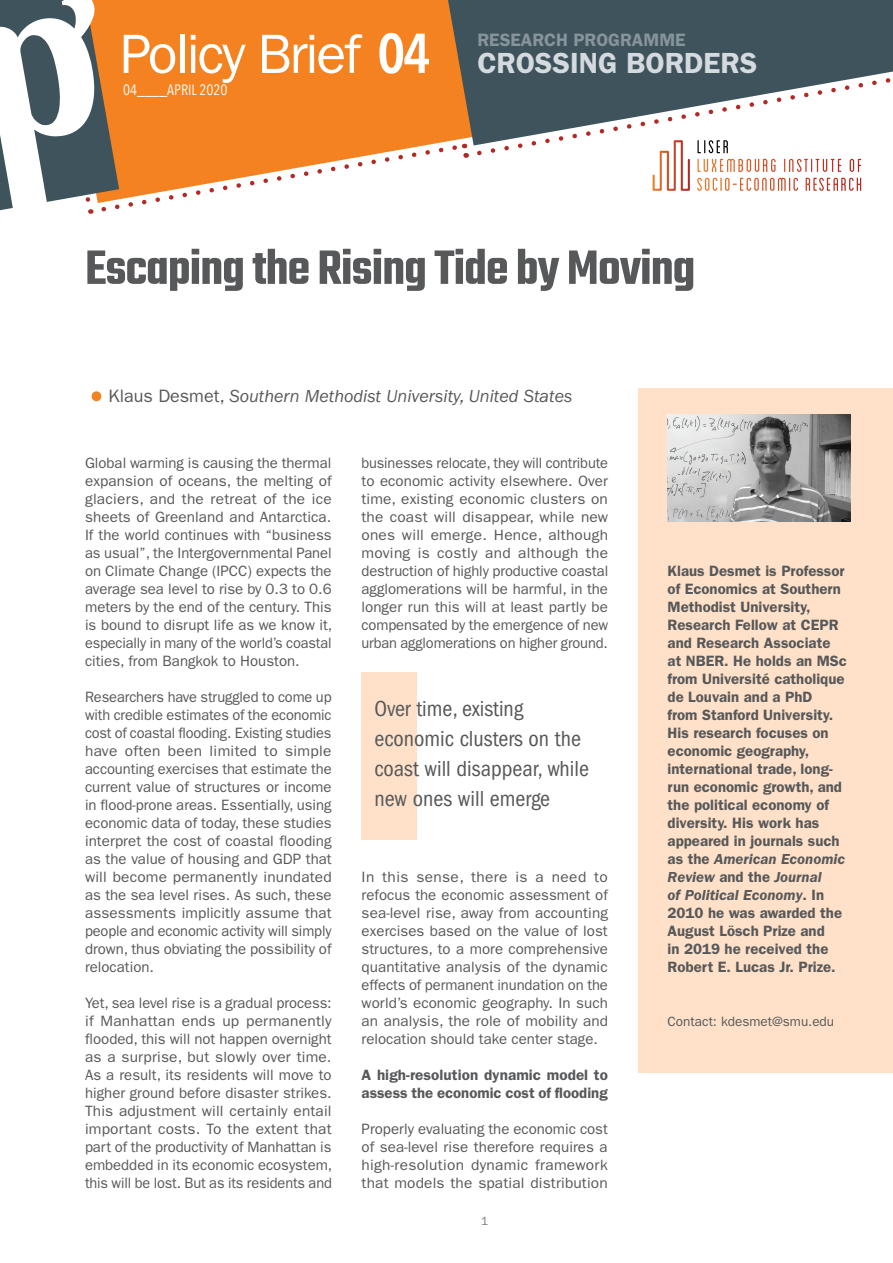
<style>
.page{position:relative;width:893px;height:1263px;background:#fff}
.page>*{position:absolute;margin:0;border:0;box-sizing:border-box;transform-origin:0 0}
.t1{font:600 52.5px "Teko";letter-spacing:-.02em;color:#57585a}
.t2{font:600 29.25px "ITC Franklin Gothic Std";color:#d4dade}
.t3{font:condensed 22.5px/30px "ITC Franklin Gothic Std";color:#57585a}
.t4{font:italic 18px "ITC Franklin Gothic Std";color:#57585a}
.t5{font:600 18px "ITC Franklin Gothic Std";color:#87949b}
.t6{font:15px/18px "ITC Franklin Gothic Std";color:#57585a;text-align:justify}
.t7{font:600 15px/18px "ITC Franklin Gothic Std";color:#57585a}
.t8{font:15px "Avenir Next Condensed";color:#fff}
.t9{font:13.5px "ITC Franklin Gothic Std";color:#57585a}
.t10{font:12px "ITC Franklin Gothic Std";color:#787a7d}
.s1{font-weight:400;font-size:55.5px;color:#fff}
.s2{font-family:"Avenir Next Condensed";font-size:55.5px;color:#fff}
.s3{font-style:normal}
.s4{font-style:italic}
</style>
<div class="page">
<svg style="left:0;top:0;width:893px;height:214px"></svg>
<div style="left:639px;top:388px;width:254px;height:685px;background:#fee1c8"></div>
<img style="left:668px;top:415px;width:182px;height:106px">
<div style="left:92px;top:391px;width:9px;height:10px;background:#f58220;border-radius:50%"></div>
<div style="left:362px;top:672px;width:55px;height:167px;background:#fee1c8"></div>
<h2 class="t2" style="left:120px;top:46px;width:639px"><span class="s1">Policy Brief</span> <span class="s2">04</span> CROSSING BORDERS</h2>
<p class="t5" style="left:477px;top:29px;width:210px">RESEARCH PROGRAMME</p>
<p class="t8" style="left:123px;top:81px;width:106px">04____APRIL 2020</p>
<h1 class="t1" style="left:85px;top:236px;width:612px">Escaping the Rising Tide by Moving</h1>
<p class="t4" style="left:109px;top:386px;width:465px"><span class="s3">Klaus Desmet,</span> Southern Methodist University, United States</p>
<p class="t6" style="left:85px;top:454px;width:249px">Global warming is causing the thermal expansion of oceans, the melting of glaciers, and the retreat of the ice sheets of Greenland and Antarctica.<br>If the world continues with “business as usual”, the Intergovernmental Panel on Climate Change (IPCC) expects the average sea level to rise by 0.3 to 0.6 meters by the end of the century. This is bound to disrupt life as we know it, especially in many of the world’s coastal cities, from Bangkok to Houston.</p>
<p class="t6" style="left:85px;top:688px;width:248px">Researchers have struggled to come up with credible estimates of the economic cost of coastal flooding. Existing studies have often been limited to simple accounting exercises that estimate the current value of structures or income in flood-prone areas. Essentially, using economic data of today, these studies interpret the cost of coastal flooding as the value of housing and GDP that will become permanently inundated as the sea level rises. As such, these assessments implicitly assume that people and economic activity will simply drown, thus obviating the possibility of relocation.</p>
<p class="t6" style="left:85px;top:994px;width:249px">Yet, sea level rise is a gradual process: if Manhattan ends up permanently flooded, this will not happen overnight as a surprise, but slowly over time.<br>As a result, its residents will move to higher ground before disaster strikes.<br>This adjustment will certainly entail important costs. To the extent that part of the productivity of Manhattan is embedded in its economic ecosystem, this will be lost. But as its residents and</p>
<p class="t6" style="left:361px;top:454px;width:248px">businesses relocate, they will contribute to economic activity elsewhere. Over time, existing economic clusters on the coast will disappear, while new ones will emerge. Hence, although moving is costly and although the destruction of highly productive coastal agglomerations will be harmful, in the longer run this will at least partly be compensated by the emergence of new urban agglomerations on higher ground.</p>
<h3 class="t3" style="left:374px;top:693px;width:216px">Over time, existing economic clusters on the coast will disappear, while new ones will emerge</h3>
<p class="t6" style="left:362px;top:868px;width:248px">In this sense, there is a need to refocus the economic assessment of sea-level rise, away from accounting exercises based on the value of lost structures, to a more comprehensive quantitative analysis of the dynamic effects of permanent inundation on the world’s economic geography. In such an analysis, the role of mobility and relocation should take center stage.</p>
<p class="t7" style="left:362px;top:1066px;width:248px">A high-resolution dynamic model to assess the economic cost of flooding</p>
<p class="t6" style="left:362px;top:1120px;width:248px">Properly evaluating the economic cost of sea-level rise therefore requires a high-resolution dynamic framework that models the spatial distribution</p>
<p class="t10" style="left:481px;top:1213px;width:9px">1</p>
<p class="t7" style="left:668px;top:562px;width:181px">Klaus Desmet is Professor of Economics at Southern<br>Methodist University,<br>Research Fellow at CEPR and Research Associate at NBER. He holds an MSc from Université catholique de Louvain and a PhD<br>from Stanford University.<br>His research focuses on economic geography, international trade, long&shy;run economic growth, and the political economy of diversity. His work has appeared in journals such as the <span class="s4">American Economic<br>Review</span> and the <span class="s4">Journal<br>of Political Economy</span>. In<br>2010 he was awarded the<br>August Lösch Prize and<br>in 2019 he received the<br>Robert E. Lucas Jr. Prize.</p>
<p class="t9" style="left:668px;top:1014px;width:168px">Contact: kdesmet@smu.edu</p>
</div>
